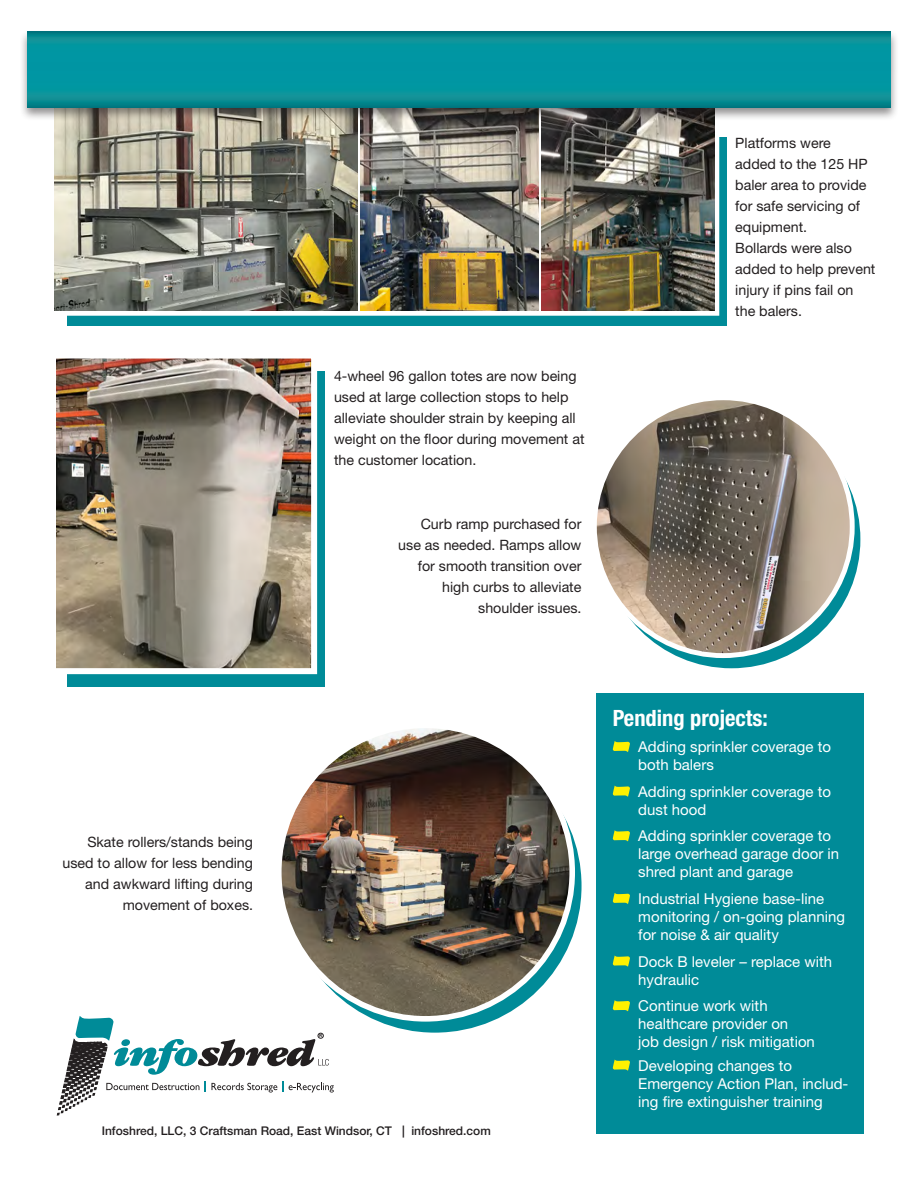
<style>
.page{position:relative;width:918px;height:1188px;background:#fff}
.page>*{position:absolute;margin:0;border:0;box-sizing:border-box;transform-origin:0 0}
.t1{font:700 condensed 22.5px "Helvetica Neue LT Std";color:#fff}
.t2{font:15px/18px "Helvetica Neue LT Std";color:#fff}
.t3{font:14.25px/21px "Helvetica Neue LT Std";color:#231f20}
.t4{font:500 12px "Helvetica Neue LT Std";color:#231f20}
.t5{font:700 4.2px "Arial";color:#231f20;scale:1.06 1}
</style>
<div class="page">
<div style="left:67px;top:137px;width:660px;height:189px;background:#008b98"></div>
<svg style="left:54px;top:121px;width:666px;height:195px;background:#e5ecec"></svg>
<svg style="left:57px;top:1016px;width:277px;height:99px"></svg>
<img style="left:55px;top:121px;width:303px;height:190px">
<img style="left:542px;top:121px;width:173px;height:190px">
<img style="left:361px;top:121px;width:178px;height:190px">
<svg style="left:288px;top:739px;width:294px;height:294px;fill:#008b98"></svg>
<img style="left:279px;top:725px;width:293px;height:294px;border-radius:147px">
<svg style="left:603px;top:410px;width:257px;height:258px;fill:#008b98"></svg>
<img style="left:594px;top:398px;width:258px;height:258px;border-radius:129px">
<div style="left:597px;top:693px;width:267px;height:441px;background:#008b98"></div>
<svg style="left:613px;top:741px;width:17px;height:11px"></svg>
<svg style="left:613px;top:786px;width:17px;height:11px"></svg>
<svg style="left:613px;top:830px;width:17px;height:11px"></svg>
<svg style="left:613px;top:893px;width:17px;height:11px"></svg>
<svg style="left:613px;top:955px;width:17px;height:12px"></svg>
<svg style="left:613px;top:1000px;width:17px;height:11px"></svg>
<svg style="left:613px;top:1060px;width:17px;height:11px"></svg>
<div style="left:67px;top:371px;width:258px;height:315px;background:#008b98"></div>
<img style="left:57px;top:360px;width:253px;height:307px">
<div style="left:50px;top:353px;width:267px;height:321px;border:6px solid #fff"></div>
<div style="left:19px;top:29px;width:880px;height:92px;background:#231f20;opacity:.5"></div>
<svg style="left:28px;top:32px;width:863px;height:76px;background:#03919b"></svg>
<p class="t3" style="left:334px;top:365px;width:252px">4-wheel 96 gallon totes are now being used at large collection stops to help alleviate shoulder strain by keeping all weight on the floor during movement at the customer location.</p>
<p class="t3" style="left:398px;top:513px;width:185px;text-align:right">Curb ramp purchased for use as needed. Ramps allow for smooth transition over high curbs to alleviate shoulder issues.</p>
<p class="t3" style="left:735px;top:132px;width:134px">Platforms were added to the 125 HP baler area to provide for safe servicing of equipment.</p>
<p class="t3" style="left:735px;top:237px;width:142px">Bollards were also added to help prevent injury if pins fail on the balers.</p>
<p class="t3" style="left:63px;top:831px;width:192px;text-align:right">Skate rollers/stands being used to allow for less bending and awkward lifting during movement of boxes.</p>
<p class="t5" style="left:319px;top:1033px;width:5px">R</p>
<p class="t4" style="left:102px;top:1124px;width:391px">Infoshred, LLC, 3 Craftsman Road, East Windsor, CT | infoshred.com</p>
<p class="t1" style="left:613px;top:704px;width:157px">Pending projects:</p>
<p class="t2" style="left:638px;top:738px;width:194px">Adding sprinkler coverage to both balers</p>
<p class="t2" style="left:638px;top:782px;width:194px">Adding sprinkler coverage to dust hood</p>
<p class="t2" style="left:638px;top:827px;width:202px">Adding sprinkler coverage to large overhead garage door in shred plant and garage</p>
<p class="t2" style="left:638px;top:890px;width:208px">Industrial Hygiene base-line monitoring / on-going planning for noise &amp; air quality</p>
<p class="t2" style="left:638px;top:952px;width:195px">Dock B leveler – replace with hydraulic</p>
<p class="t2" style="left:638px;top:997px;width:178px">Continue work with healthcare provider on<br>job design / risk mitigation</p>
<p class="t2" style="left:638px;top:1056px;width:212px">Developing changes to<br>Emergency Action Plan, includ&shy;ing fire extinguisher training</p>
</div>
